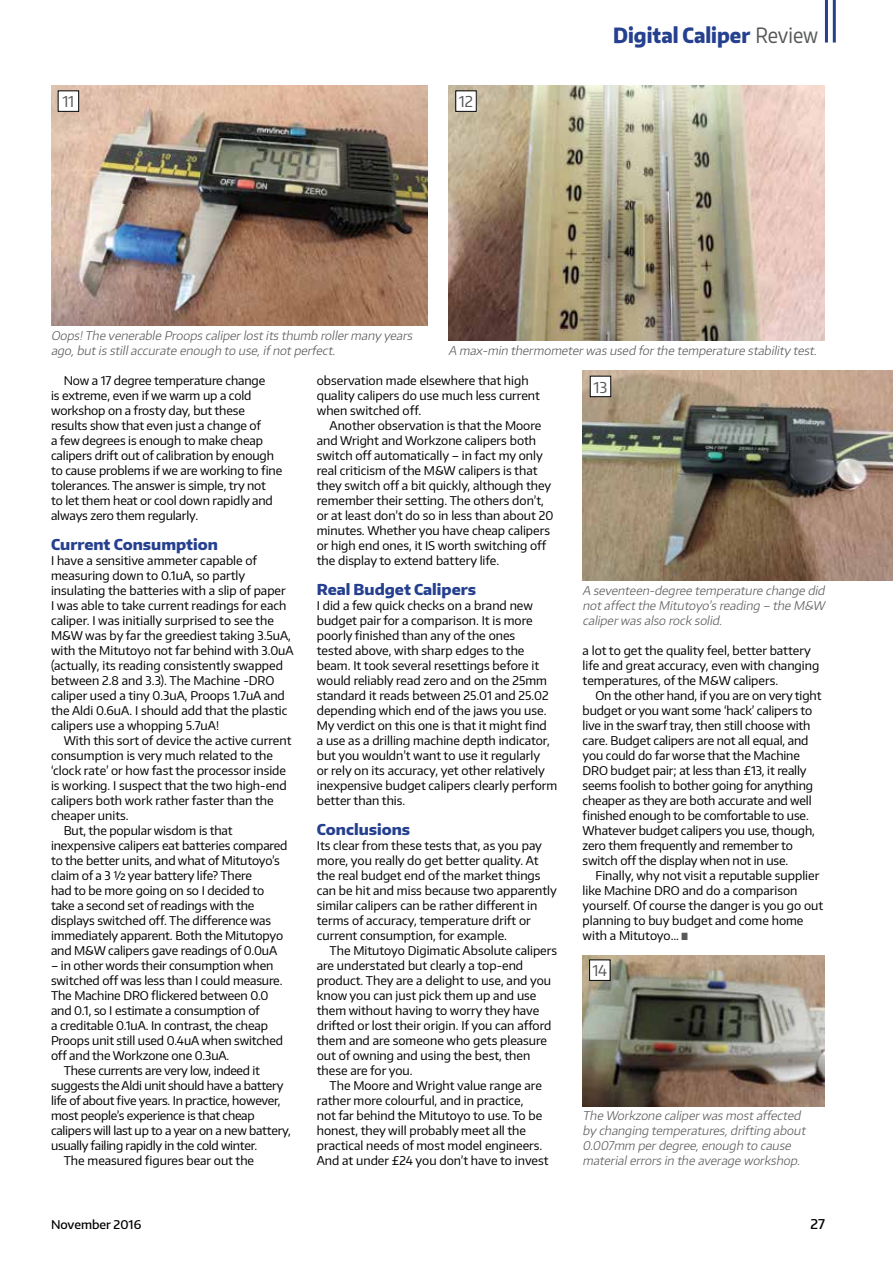
<style>
.page{position:relative;width:893px;height:1263px;background:#fff}
.page>*{position:absolute;margin:0;border:0;box-sizing:border-box;transform-origin:0 0}
.t1{font:800 21px "Encode Sans";color:#25408f;scale:.9 1}
.t2{font:800 15px "Encode Sans";color:#25408f}
.t3{font:15px "Encode Sans";letter-spacing:-.02em;color:#58595b}
.t4{font:500 13.5px "Encode Sans";color:#000}
.t5{font:12px/15px "Encode Sans";color:#000}
.t6{font:italic 300 12px/15px "Encode Sans";color:#58595b}
.t7{font:12px "Encode Sans";letter-spacing:-.02em;color:#000}
.t8{font:500 12px "Encode Sans";color:#000}
.s1{font-weight:400;color:#58595b}
.s2{color:#58595b}
</style>
<div class="page">
<hr style="left:833px;top:0;width:3px;height:43px;background:#25408f">
<hr style="left:825px;top:0;width:3px;height:43px;background:#25408f">
<img style="left:51px;top:85px;width:376px;height:240px">
<img style="left:449px;top:85px;width:376px;height:255px">
<img style="left:583px;top:370px;width:310px;height:210px">
<img style="left:583px;top:955px;width:242px;height:152px">
<div style="left:58px;top:91px;width:21px;height:20px;background:#fff"></div>
<div style="left:58px;top:91px;width:21px;height:21px;border:1px solid #000"></div>
<div style="left:456px;top:91px;width:20px;height:20px;background:#fff"></div>
<div style="left:455px;top:91px;width:21px;height:21px;border:1px solid #000"></div>
<div style="left:590px;top:376px;width:21px;height:21px;background:#fff"></div>
<div style="left:590px;top:376px;width:21px;height:21px;border:1px solid #000"></div>
<div style="left:590px;top:960px;width:20px;height:20px;background:#fff"></div>
<div style="left:589px;top:960px;width:21px;height:21px;border:1px solid #000"></div>
<p class="t3" style="left:62px;top:92px;width:13px">11</p>
<p class="t3" style="left:459px;top:92px;width:16px">12</p>
<h1 class="t1" style="left:613px;top:21px;width:229px">Digital Caliper <span class="s1">Review</span></h1>
<p class="t6" style="left:51px;top:328px;width:365px">Oops!The venerable Proops caliperlostits thumb rollermany years ago,butis stillaccurate enough to use,ifnotperfect.</p>
<p class="t6" style="left:449px;top:343px;width:372px">A max-min thermometerwas used forthe temperature stability test.</p>
<p class="t5" style="left:51px;top:373px;width:233px;text-indent:13px">Now a 17 degree temperature change<br>is extreme, even if we warm up a cold workshop on a frosty day, but these results show that even just a change of<br>a few degrees is enough to make cheap calipers drift out of calibration by enough to cause problems if we are working to fine tolerances. The answer is simple, try not<br>to let them heat or cool down rapidly and always zero them regularly.</p>
<p class="t2" style="left:51px;top:535px;width:169px">Current Consumption</p>
<p class="t5" style="left:51px;top:553px;width:244px">I have a sensitive ammeter capable of measuring down to 0.1uA, so partly insulating the batteries with a slip of paper<br>I was able to take current readings for each caliper. I was initially surprised to see the M&amp;W was by far the greediest taking 3.5uA, with the Mitutoyo not far behind with 3.0uA (actually, its reading consistently swapped between 2.8 and 3.3). The Machine -DRO caliper used a tiny 0.3uA, Proops 1.7uA and the Aldi 0.6uA. I should add that the plastic calipers use a whopping 5.7uA!</p>
<p class="t5" style="left:64px;top:733px;width:229px">With this sort of device the active current</p>
<p class="t5" style="left:51px;top:748px;width:224px">consumption is very much related to the</p>
<p class="t5" style="left:51px;top:763px;width:236px">‘clock rate’ or how fast the processor inside</p>
<p class="t5" style="left:51px;top:778px;width:237px">is working. I suspect that the two high-end</p>
<p class="t5" style="left:51px;top:793px;width:224px">calipers both work rather faster than the</p>
<p class="t5" style="left:51px;top:808px;width:79px">cheaper units.</p>
<p class="t5" style="left:64px;top:823px;width:170px">But, the popular wisdom is that</p>
<p class="t5" style="left:51px;top:838px;width:238px">inexpensive calipers eat batteries compared</p>
<p class="t5" style="left:51px;top:853px;width:230px">to the better units, and what of Mitutoyo’s</p>
<p class="t5" style="left:51px;top:868px;width:202px">claim of a 3 ½ year battery life? There</p>
<p class="t5" style="left:51px;top:883px;width:215px">had to be more going on so I decided to</p>
<p class="t5" style="left:51px;top:898px;width:205px">take a second set of readings with the</p>
<p class="t5" style="left:51px;top:913px;width:222px">displays switched off. The difference was</p>
<p class="t5" style="left:51px;top:928px;width:234px">immediately apparent. Both the Mitutopyo</p>
<p class="t5" style="left:51px;top:943px;width:228px">and M&amp;W calipers gave readings of 0.0uA</p>
<p class="t5" style="left:51px;top:958px;width:224px">– in other words their consumption when</p>
<p class="t5" style="left:51px;top:973px;width:233px">switched off was less than I could measure.</p>
<p class="t5" style="left:51px;top:988px;width:219px">The Machine DRO flickered between 0.0</p>
<p class="t5" style="left:51px;top:1003px;width:210px">and 0.1, so I estimate a consumption of</p>
<p class="t5" style="left:51px;top:1018px;width:219px">a creditable 0.1uA. In contrast, the cheap</p>
<p class="t5" style="left:51px;top:1033px;width:233px">Proops unit still used 0.4uA when switched</p>
<p class="t5" style="left:51px;top:1048px;width:180px">off and the Workzone one 0.3uA.</p>
<p class="t7" style="left:64px;top:1063px;width:198px">These currents are very low, indeed it</p>
<p class="t7" style="left:51px;top:1078px;width:234px">suggests the Aldi unit should have a battery</p>
<p class="t7" style="left:51px;top:1093px;width:231px">life of about five years. In practice, however,</p>
<p class="t7" style="left:51px;top:1108px;width:205px">most people’s experience is that cheap</p>
<p class="t7" style="left:51px;top:1123px;width:241px">calipers will last up to a year on a new battery,</p>
<p class="t7" style="left:51px;top:1138px;width:208px">usually failing rapidly in the cold winter.</p>
<p class="t5" style="left:64px;top:1153px;width:192px">The measured figures bear out the</p>
<p class="t5" style="left:317px;top:373px;width:225px">observation made elsewhere that high quality calipers do use much less current when switched off.</p>
<p class="t5" style="left:317px;top:418px;width:238px;text-indent:13px">Another observation is that the Moore and Wright and Workzone calipers both switch off automatically – in fact my only real criticism of the M&amp;W calipers is that they switch off a bit quickly, although they remember their setting. The others don’t, or at least don’t do so in less than about 20 minutes. Whether you have cheap calipers or high end ones, it IS worth switching off the display to extend battery life.</p>
<p class="t2" style="left:317px;top:580px;width:161px">Real Budget Calipers</p>
<p class="t5" style="left:317px;top:598px;width:242px">I did a few quick checks on a brand new budget pair for a comparison. It is more poorly finished than any of the ones<br>tested above, with sharp edges to the beam. It took several resettings before it would reliably read zero and on the 25mm standard it reads between 25.01 and 25.02 depending which end of the jaws you use.<br>My verdict on this one is that it might find<br>a use as a drilling machine depth indicator, but you wouldn’t want to use it regularly<br>or rely on its accuracy, yet other relatively inexpensive budget calipers clearly perform better than this.</p>
<p class="t2" style="left:317px;top:820px;width:95px">Conclusions</p>
<p class="t5" style="left:317px;top:838px;width:242px">Its clear from these tests that, as you pay more, you really do get better quality. At the real budget end of the market things can be hit and miss because two apparently similar calipers can be rather different in terms of accuracy, temperature drift or current consumption, for example.</p>
<p class="t5" style="left:317px;top:943px;width:242px;text-indent:13px">The Mitutoyo Digimatic Absolute calipers are understated but clearly a top-end product. They are a delight to use, and you know you can just pick them up and use them without having to worry they have drifted or lost their origin. If you can afford them and are someone who gets pleasure out of owning and using the best, then these are for you.</p>
<p class="t5" style="left:317px;top:1078px;width:233px;text-indent:13px">The Moore and Wright value range are rather more colourful, and in practice,<br>not far behind the Mitutoyo to use. To be honest, they will probably meet all the practical needs of most model engineers.<br>And at under £24 you don’t have to invest</p>
<p class="t3" style="left:594px;top:377px;width:15px">13</p>
<p class="t6" style="left:583px;top:583px;width:246px;text-align:justify">A seventeen-degree temperature change did notaffectthe Mitutoyo’s reading – the M&amp;W caliperwas also rock solid.</p>
<p class="t5" style="left:583px;top:643px;width:238px">a lot to get the quality feel, better battery life and great accuracy, even with changing temperatures, of the M&amp;W calipers.</p>
<p class="t5" style="left:583px;top:688px;width:240px;text-indent:13px">On the other hand, if you are on very tight budget or you want some ‘hack’ calipers to live in the swarf tray, then still choose with care. Budget calipers are not all equal, and you could do far worse that the Machine DRO budget pair; at less than £13, it really seems foolish to bother going for anything cheaper as they are both accurate and well finished enough to be comfortable to use.<br>Whatever budget calipers you use, though, zero them frequently and remember to switch off the display when not in use.</p>
<p class="t5" style="left:583px;top:868px;width:242px;text-indent:13px">Finally, why not visit a reputable supplier like Machine DRO and do a comparison yourself. Of course the danger is you go out planning to buy budget and come home with a Mitutoyo… <span class="s2">■</span></p>
<p class="t3" style="left:592px;top:961px;width:16px">14</p>
<p class="t6" style="left:582px;top:1108px;width:227px">The Workzone caliperwas mostaffected by changing temperatures,drifting about 0.007mm perdegree,enough to cause materialerrors in the average workshop.</p>
<p class="t8" style="left:51px;top:1216px;width:92px">November 2016</p>
<p class="t4" style="left:810px;top:1215px;width:16px">27</p>
</div>
